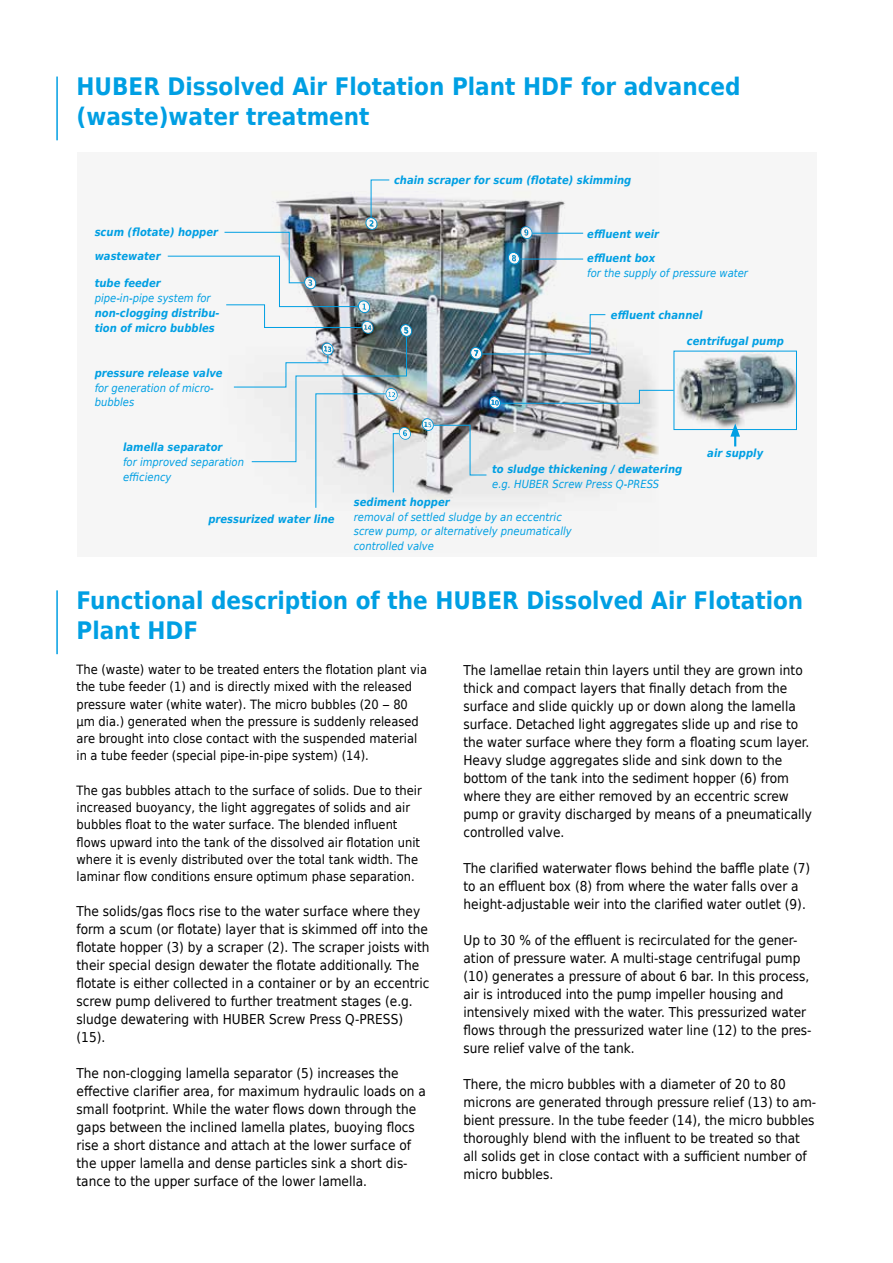
<style>
.page{position:relative;width:893px;height:1263px;background:#fff}
.page>*{position:absolute;margin:0;border:0;box-sizing:border-box;transform-origin:0 0}
.t1{font:700 24px/30px "Huber Tec";color:#009fe3}
.t2{font:13.5px/18px "Huber Tec";color:#000}
.t3{font:12.75px/17.2px "Huber Tec";color:#000}
.t4{font:italic 700 11.1px/14.9px "Huber Tec";color:#009fe3}
.t5{font:italic 11.1px/14.9px "Huber Tec";color:#009fe3}
</style>
<div class="page">
<hr style="left:56px;top:77px;width:2px;height:63px;background:#009fe3">
<hr style="left:56px;top:590px;width:2px;height:64px;background:#009fe3">
<div style="left:77px;top:152px;width:739px;height:405px;background:#f6f6f6"></div>
<img style="left:412px;top:198px;width:247px;height:305px">
<svg style="left:508px;top:252px;width:12px;height:13px"></svg>
<svg style="left:520px;top:226px;width:12px;height:13px"></svg>
<img style="left:676px;top:353px;width:119px;height:75px">
<hr style="left:532px;top:233px;width:51px;height:1px;background:#009fe3">
<hr style="left:520px;top:259px;width:63px;height:1px;background:#009fe3">
<img style="left:489px;top:390px;width:185px;height:19px">
<img style="left:470px;top:314px;width:136px;height:46px">
<div style="left:674px;top:351px;width:123px;height:79px;border:1px solid #009fe3"></div>
<svg style="left:730px;top:423px;width:10px;height:23px"></svg>
<svg style="left:422px;top:418px;width:65px;height:58px"></svg>
<img style="left:167px;top:179px;width:245px;height:329px">
<h1 class="t1" style="left:77px;top:70px;width:666px">HUBER Dissolved Air Flotation Plant HDF for advanced (waste)water treatment</h1>
<p class="t4" style="left:394px;top:172px;width:239px">chain scraper for scum (flotate) skimming</p>
<p class="t4" style="left:95px;top:225px;width:125px">scum (flotate) hopper</p>
<p class="t4" style="left:587px;top:226px;width:73px">effluent weir</p>
<p class="t4" style="left:95px;top:249px;width:68px">wastewater</p>
<p class="t4" style="left:95px;top:276px;width:68px">tube feeder</p>
<p class="t5" style="left:95px;top:291px;width:117px">pipe-in-pipe system for</p>
<p class="t4" style="left:95px;top:305px;width:126px">non-clogging distribu&shy;tion of micro bubbles</p>
<p class="t4" style="left:95px;top:365px;width:130px">pressure release valve</p>
<p class="t5" style="left:95px;top:380px;width:121px">for generation of micro&shy;bubbles</p>
<p class="t4" style="left:123px;top:440px;width:101px">lamella separator</p>
<p class="t5" style="left:123px;top:455px;width:122px">for improved separation efficiency</p>
<p class="t4" style="left:492px;top:462px;width:192px">to sludge thickening / dewatering</p>
<p class="t5" style="left:492px;top:477px;width:168px">e.g. HUBER Screw Press Q-PRESS</p>
<p class="t4" style="left:354px;top:494px;width:97px">sediment hopper</p>
<p class="t5" style="left:354px;top:509px;width:220px">removal of settled sludge by an eccentric screw pump, or alternatively pneumatically controlled valve</p>
<p class="t4" style="left:587px;top:250px;width:69px">effluent box</p>
<p class="t5" style="left:587px;top:265px;width:162px">for the supply of pressure water</p>
<p class="t4" style="left:611px;top:307px;width:93px">effluent channel</p>
<p class="t4" style="left:687px;top:334px;width:99px">centrifugal pump</p>
<p class="t4" style="left:707px;top:445px;width:57px">air supply</p>
<p class="t4" style="left:208px;top:511px;width:128px">pressurized water line</p>
<h1 class="t1" style="left:77px;top:584px;width:728px">Functional description of the HUBER Dissolved Air Flotation<br>Plant HDF</h1>
<p class="t3" style="left:77px;top:660px;width:352px">The (waste) water to be treated enters the flotation plant via the tube feeder (1) and is directly mixed with the released pressure water (white water). The micro bubbles (20 ‒ 80 μm dia.) generated when the pressure is suddenly released are brought into close contact with the suspended material in a tube feeder (special pipe-in-pipe system) (14).</p>
<p class="t3" style="left:77px;top:781px;width:347px">The gas bubbles attach to the surface of solids. Due to their increased buoyancy, the light aggregates of solids and air bubbles float to the water surface. The blended influent flows upward into the tank of the dissolved air flotation unit where it is evenly distributed over the total tank width. The laminar flow conditions ensure optimum phase separation.</p>
<p class="t2" style="left:77px;top:902px;width:354px">The solids/gas flocs rise to the water surface where they form a scum (or flotate) layer that is skimmed off into the flotate hopper (3) by a scraper (2). The scraper joists with their special design dewater the flotate additionally. The flotate is either collected in a container or by an eccentric screw pump delivered to further treatment stages (e.g. sludge dewatering with HUBER Screw Press Q-PRESS) (15).</p>
<p class="t2" style="left:77px;top:1064px;width:351px">The non-clogging lamella separator (5) increases the effective clarifier area, for maximum hydraulic loads on a small footprint. While the water flows down through the gaps between the inclined lamella plates, buoying flocs rise a short distance and attach at the lower surface of the upper lamella and dense particles sink a short dis&shy;tance to the upper surface of the lower lamella.</p>
<p class="t2" style="left:463px;top:660px;width:350px">The lamellae retain thin layers until they are grown into thick and compact layers that finally detach from the surface and slide quickly up or down along the lamella surface. Detached light aggregates slide up and rise to the water surface where they form a floating scum layer.<br>Heavy sludge aggregates slide and sink down to the bottom of the tank into the sediment hopper (6) from where they are either removed by an eccentric screw pump or gravity discharged by means of a pneumatically controlled valve.</p>
<p class="t2" style="left:463px;top:858px;width:348px">The clarified waterwater flows behind the baffle plate (7) to an effluent box (8) from where the water falls over a height-adjustable weir into the clarified water outlet (9).</p>
<p class="t2" style="left:463px;top:930px;width:350px">Up to 30 % of the effluent is recirculated for the gener&shy;ation of pressure water. A multi-stage centrifugal pump (10) generates a pressure of about 6 bar. In this process, air is introduced into the pump impeller housing and intensively mixed with the water. This pressurized water flows through the pressurized water line (12) to the pres&shy;sure relief valve of the tank.</p>
<p class="t2" style="left:463px;top:1074px;width:354px">There, the micro bubbles with a diameter of 20 to 80 microns are generated through pressure relief (13) to am&shy;bient pressure. In the tube feeder (14), the micro bubbles thoroughly blend with the influent to be treated so that all solids get in close contact with a sufficient number of micro bubbles.</p>
</div>
